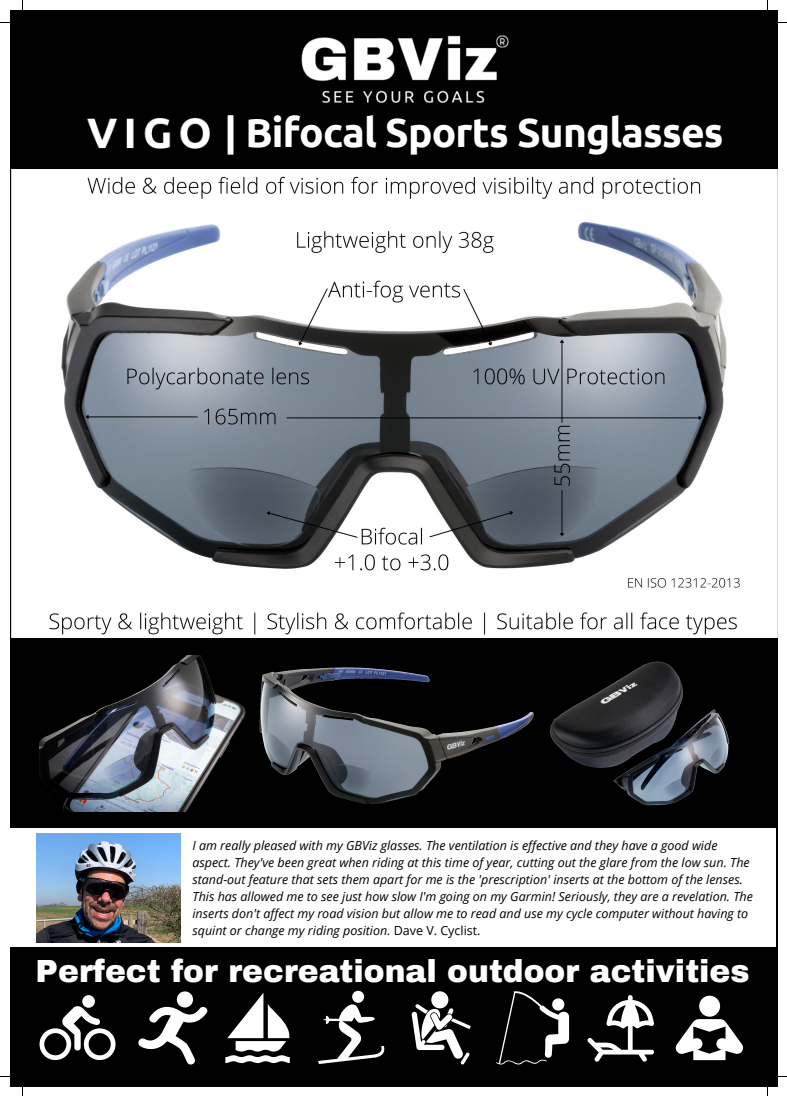
<style>
.page{position:relative;width:787px;height:1096px;background:#fff}
.page>*{position:absolute;margin:0;border:0;box-sizing:border-box;transform-origin:0 0}
.t1{font:700 40.62px "Ubuntu";letter-spacing:-.02em;color:#fff}
.t2{font:900 31.25px "Archivo";color:#fff}
.t3{font:italic 12.5px/16.9px "Open Sans";color:#000}
.s1{font-style:normal}
</style>
<div class="page">
<div style="left:10px;top:10px;width:768px;height:1076px;background:#000"></div>
<img style="left:273px;top:667px;width:249px;height:137px">
<img style="left:40px;top:655px;width:233px;height:156px">
<img style="left:522px;top:661px;width:208px;height:145px">
<svg style="left:40px;top:995px;width:76px;height:64px"></svg>
<svg style="left:138px;top:991px;width:70px;height:73px"></svg>
<svg style="left:225px;top:993px;width:65px;height:69px"></svg>
<svg style="left:318px;top:990px;width:66px;height:73px"></svg>
<svg style="left:411px;top:991px;width:60px;height:73px"></svg>
<svg style="left:496px;top:991px;width:73px;height:73px"></svg>
<svg style="left:587px;top:995px;width:67px;height:66px"></svg>
<svg style="left:676px;top:995px;width:67px;height:64px"></svg>
<img style="left:11px;top:169px;width:766px;height:468px">
<div style="left:10px;top:828px;width:766px;height:118px;background:#fff"></div>
<img style="left:36px;top:833px;width:145px;height:109px">
<img style="left:301px;top:35px;width:208px;height:68px">
<img style="left:87px;top:118px;width:123px;height:31px">
<p class="t1" style="left:224px;top:109px;width:501px">| Bifocal Sports Sunglasses</p>
<p class="t3" style="left:192px;top:837px;width:527px">I am really pleased with my GBViz glasses. The ventilation is effective and they have a good wide</p>
<p class="t3" style="left:192px;top:853px;width:562px">aspect. They've been great when riding at this time of year, cutting out the glare from the low sun. The stand-out feature that sets them apart for me is the 'prescription' inserts at the bottom of the lenses.<br>This has allowed me to see just how slow I'm going on my Garmin! Seriously, they are a revelation. The inserts don't affect my road vision but allow me to read and use my cycle computer without having to squint or change my riding position. <span class="s1">Dave V. Cyclist.</span></p>
<p class="t2" style="left:36px;top:954px;width:715px">Perfect for recreational outdoor activities</p>
</div>
